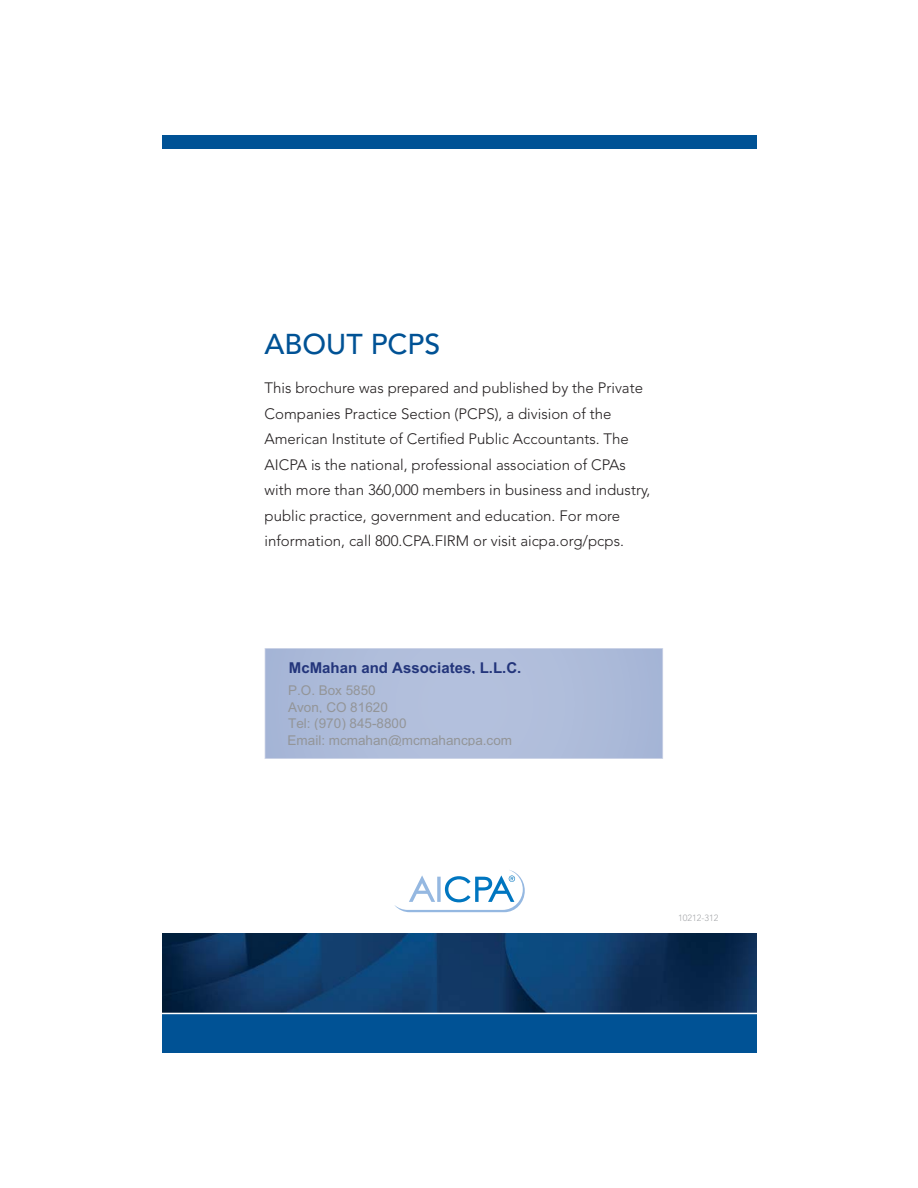
<style>
.page{position:relative;width:918px;height:1188px;background:#fff}
.page>*{position:absolute;margin:0;border:0;box-sizing:border-box;transform-origin:0 0}
.t1{font:500 28.5px "Avenir";color:#005295}
.t2{font:300 15px/25.5px "Avenir";color:#231f20}
.t3{font:700 15px "Arial";color:#23357b}
.t4{font:13.5px/16.5px "Arial";color:#939598}
.t5{font:300 9px "Avenir";color:#a7a9ac}
</style>
<div class="page">
<div style="left:162px;top:135px;width:594px;height:13px;background:#005295"></div>
<svg style="left:395px;top:870px;width:130px;height:42px"></svg>
<div style="left:162px;top:1013px;width:594px;height:40px;background:#005295"></div>
<img style="left:162px;top:933px;width:594px;height:80px">
<hr style="left:162px;top:1013px;width:594px;height:1px;background:#fff">
<svg style="left:265px;top:648px;width:398px;height:111px;fill:#afbddb"></svg>
<h1 class="t1" style="left:265px;top:333px;width:177px">ABOUT PCPS</h1>
<p class="t2" style="left:265px;top:377px;width:387px">This brochure was prepared and published by the Private Companies Practice Section (PCPS), a division of the American Institute of Certified Public Accountants. The AICPA is the national, professional association of CPAs with more than 360,000 members in business and industry, public practice, government and education. For more information, call 800.CPA.FIRM or visit aicpa.org/pcps.</p>
<p class="t3" style="left:289px;top:659px;width:234px">McMahan and Associates, L.L.C.</p>
<p class="t4" style="left:288px;top:682px;width:226px">P.O. Box 5850<br>Avon, CO 81620<br>Tel: (970) 845-8800<br>Email: mcmahan@mcmahancpa.com</p>
<p class="t5" style="left:678px;top:915px;width:42px">10212-312</p>
</div>
